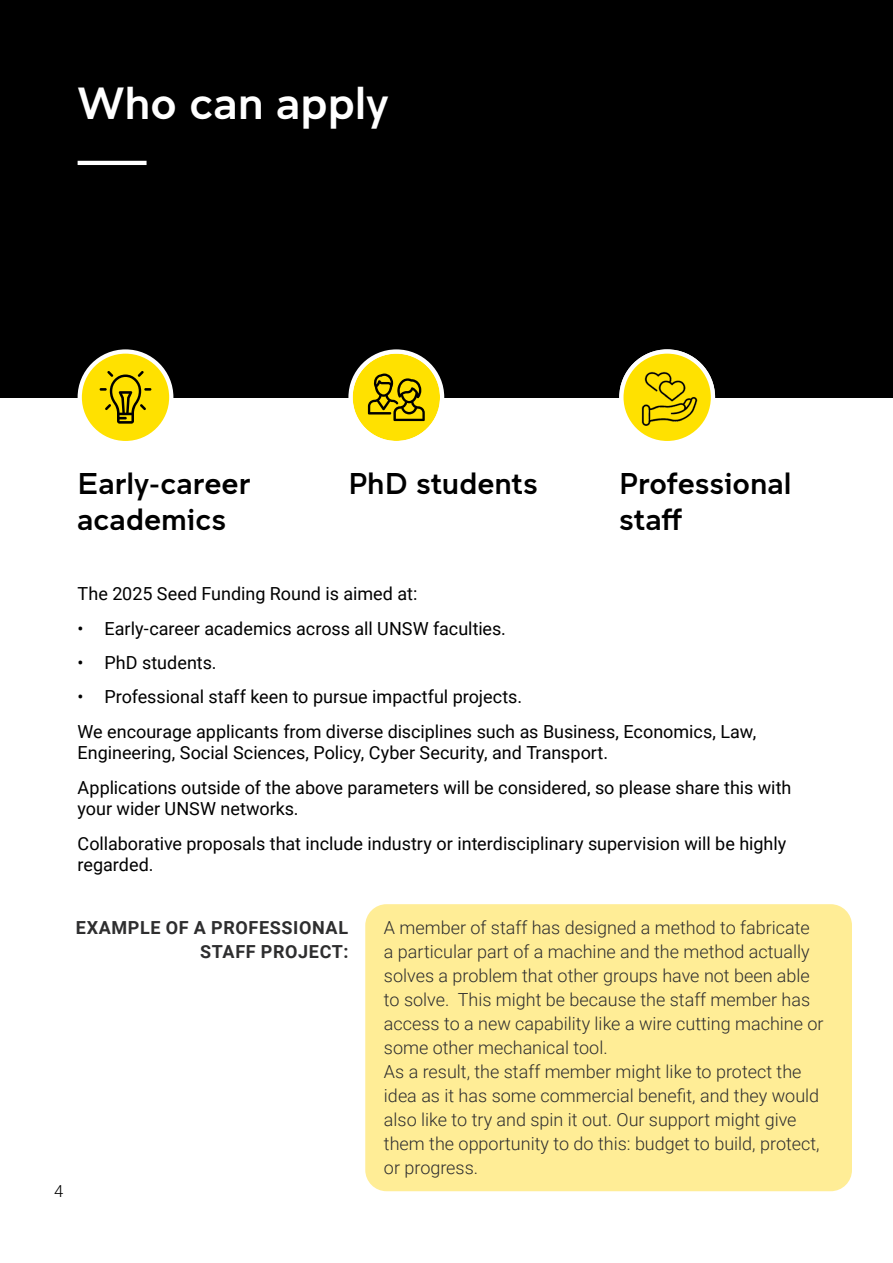
<style>
.page{position:relative;width:893px;height:1263px;background:#fff}
.page>*{position:absolute;margin:0;border:0;box-sizing:border-box;transform-origin:0 0}
.t1{font:45px "Clancy";letter-spacing:-.005em;color:#fff}
.t2{font:30px/36px "Clancy";color:#000}
.t3{font:18px/34.3px "Roboto";color:#000}
.t4{font:300 18px/24px "Roboto";color:#2e2e2f}
.t5{font:700 18px/24px "Roboto";letter-spacing:.035em;color:#2e2e2f;text-align:right}
.t6{font:300 16.5px "Roboto";color:#000}
</style>
<div class="page">
<div style="left:365px;top:904px;width:487px;height:287px;background:#ffed96;border-radius:21px"></div>
<div style="left:0;top:0;width:893px;height:397px;background:#000"></div>
<div style="left:80px;top:351px;width:91px;height:92px;background:#ffe100;border-radius:50%"></div>
<svg style="left:100px;top:371px;width:51px;height:53px"></svg>
<div style="left:78px;top:349px;width:95px;height:96px;border:4px solid #fff;border-radius:50%"></div>
<svg style="left:353px;top:351px;width:89px;height:89px"></svg>
<div style="left:348px;top:349px;width:96px;height:96px;border:4px solid #fff;border-radius:50%"></div>
<hr style="left:78px;top:161px;width:69px;height:4px;background:#fff">
<svg style="left:621px;top:351px;width:92px;height:92px;background:#fee525"></svg>
<img style="left:640px;top:366px;width:57px;height:60px">
<div style="left:619px;top:349px;width:96px;height:96px;border:4px solid #fff;border-radius:50%"></div>
<h1 class="t1" style="left:78px;top:77px;width:313px">Who can apply</h1>
<h2 class="t2" style="left:78px;top:466px;width:174px">Early-career academics</h2>
<h2 class="t2" style="left:348px;top:466px;width:191px">PhD students</h2>
<h2 class="t2" style="left:619px;top:466px;width:174px">Professional staff</h2>
<p class="t3" style="left:78px;top:576px;width:341px">The 2025 Seed Funding Round is aimed at:</p>
<p class="t3" style="left:78px;top:610px;width:430px">• Early-career academics across all UNSW faculties.</p>
<p class="t3" style="left:78px;top:645px;width:141px">• PhD students.</p>
<p class="t3" style="left:78px;top:679px;width:680px">• Professional staff keen to pursue impactful projects.<br>We encourage applicants from diverse disciplines such as Business, Economics, Law,</p>
<p class="t3" style="left:78px;top:735px;width:715px">Engineering, Social Sciences, Policy, Cyber Security, and Transport.<br>Applications outside of the above parameters will be considered, so please share this with</p>
<p class="t3" style="left:78px;top:791px;width:710px">your wider UNSW networks.<br>Collaborative proposals that include industry or interdisciplinary supervision will be highly</p>
<p class="t3" style="left:78px;top:847px;width:77px">regarded.</p>
<p class="t5" style="left:76px;top:915px;width:274px">EXAMPLE OF A PROFESSIONAL<br>STAFF PROJECT:</p>
<p class="t6" style="left:54px;top:1180px;width:11px">4</p>
<p class="t4" style="left:384px;top:915px;width:441px">A member of staff has designed a method to fabricate a particular part of a machine and the method actually solves a problem that other groups have not been able to solve. This might be because the staff member has access to a new capability like a wire cutting machine or some other mechanical tool.<br>As a result, the staff member might like to protect the idea as it has some commercial benefit, and they would also like to try and spin it out. Our support might give them the opportunity to do this: budget to build, protect, or progress.</p>
</div>
